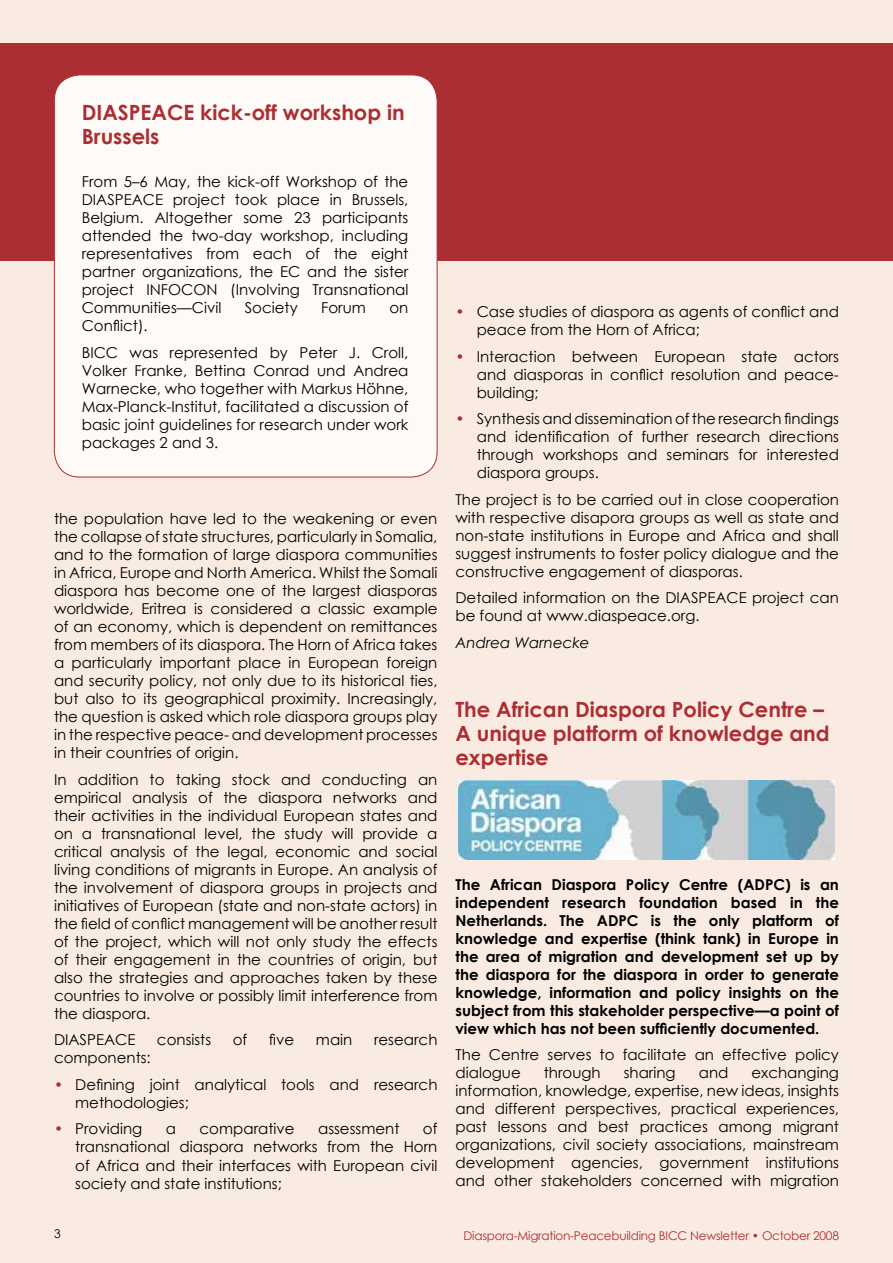
<style>
.page{position:relative;width:893px;height:1263px;background:#f9ebe2}
.page>*{position:absolute;margin:0;border:0;box-sizing:border-box;transform-origin:0 0}
.t1{font:700 21px/24px "Century Gothic";color:#ab2f32}
.t2{font:15px/18px "Century Gothic";color:#000;text-align:justify}
.t3{font:700 15px/18px "Century Gothic";color:#000;text-align:justify}
.t4{font:italic 15px "Century Gothic";color:#000}
.t5{font:12px "Century Gothic";letter-spacing:-.02em;color:#ab2f32}
.t6{font:12px "Century Gothic";color:#000}
.s1{color:#ab2f32}
</style>
<div class="page">
<div style="left:0;top:44px;width:893px;height:217px;background:#ab2f32"></div>
<div style="left:54px;top:75px;width:383px;height:402px;background:#fdfaf7;border-radius:26px"></div>
<img style="left:458px;top:781px;width:376px;height:79px">
<h1 class="t1" style="left:82px;top:99px;width:324px">DIASPEACE kick-off workshop in<br>Brussels</h1>
<p class="t2" style="left:82px;top:173px;width:328px">From 5–6 May, the kick-off Workshop of the DIASPEACE project took place in Brussels, Belgium. Altogether some 23 participants attended the two-day workshop, including representatives from each of the eight partner organizations, the EC and the sister project INFOCON (Involving Transnational Communities—Civil</p>
<p class="t2" style="left:245px;top:299px;width:54px">Society</p>
<p class="t2" style="left:321px;top:299px;width:46px">Forum</p>
<p class="t2" style="left:389px;top:299px;width:20px">on</p>
<p class="t2" style="left:82px;top:312px;width:328px;line-height:26.5px">Conflict).<br>BICC was represented by Peter J. Croll,</p>
<p class="t2" style="left:82px;top:361px;width:328px">Volker Franke, Bettina Conrad und Andrea Warnecke, who together with Markus Höhne, Max-Planck-Institut, facilitated a discussion of basic joint guidelines for research under work packages 2 and 3.</p>
<p class="t2" style="left:54px;top:510px;width:385px">the population have led to the weakening or even the collapse of state structures, particularly in Somalia, and to the formation of large diaspora communities in Africa, Europe and North America. Whilst the Somali diaspora has become one of the largest diasporas worldwide, Eritrea is considered a classic example of an economy, which is dependent on remittances from members of its diaspora. The Horn of Africa takes a particularly important place in European foreign and security policy, not only due to its historical ties, but also to its geographical proximity. Increasingly, the question is asked which role diaspora groups play in the respective peace- and development processes in their countries of origin.</p>
<p class="t2" style="left:54px;top:770px;width:385px">In addition to taking stock and conducting an empirical analysis of the diaspora networks and their activities in the individual European states and on a transnational level, the study will provide a critical analysis of the legal, economic and social living conditions of migrants in Europe. An analysis of the involvement of diaspora groups in projects and initiatives of European (state and non-state actors) in the field of conflict management will be another result of the project, which will not only study the effects of their engagement in the countries of origin, but also the strategies and approaches taken by these countries to involve or possibly limit interference from the diaspora.</p>
<p class="t2" style="left:54px;top:1031px;width:83px">DIASPEACE</p>
<p class="t2" style="left:157px;top:1031px;width:56px">consists</p>
<p class="t2" style="left:233px;top:1031px;width:16px">of</p>
<p class="t2" style="left:269px;top:1031px;width:27px">five</p>
<p class="t2" style="left:316px;top:1031px;width:38px">main</p>
<p class="t2" style="left:374px;top:1031px;width:65px">research</p>
<p class="t2" style="left:54px;top:1049px;width:98px">components:</p>
<p class="t2" style="left:75px;top:1075px;width:364px;text-indent:-21px"><span class="s1">•</span> Defining joint analytical tools and research methodologies;</p>
<p class="t2" style="left:54px;top:1120px;width:90px"><span class="s1">•</span> Providing</p>
<p class="t2" style="left:166px;top:1120px;width:12px">a</p>
<p class="t2" style="left:200px;top:1120px;width:96px">comparative</p>
<p class="t2" style="left:318px;top:1120px;width:83px">assessment</p>
<p class="t2" style="left:75px;top:1120px;width:364px;text-indent:348px">of transnational diaspora networks from the Horn of Africa and their interfaces with European civil society and state institutions;</p>
<p class="t2" style="left:477px;top:303px;width:364px;text-indent:-21px"><span class="s1">•</span> Case studies of diaspora as agents of conflict and peace from the Horn of Africa;</p>
<p class="t2" style="left:477px;top:347px;width:364px;text-indent:-21px"><span class="s1">•</span> Interaction between European state actors and diasporas in conflict resolution and peace&shy;building;</p>
<p class="t2" style="left:477px;top:410px;width:364px;text-indent:-21px"><span class="s1">•</span> Synthesis and dissemination of the research findings and identification of further research directions through workshops and seminars for interested diaspora groups.</p>
<p class="t2" style="left:455px;top:490px;width:385px">The project is to be carried out in close cooperation with respective disapora groups as well as state and non-state institutions in Europe and Africa and shall suggest instruments to foster policy dialogue and the constructive engagement of diasporas.</p>
<p class="t2" style="left:455px;top:589px;width:385px">Detailed information on the DIASPEACE project can be found at www.diaspeace.org.</p>
<p class="t4" style="left:455px;top:632px;width:136px">Andrea Warnecke</p>
<h1 class="t1" style="left:455px;top:696px;width:376px">The African Diaspora Policy Centre –<br>A unique platform of knowledge and expertise</h1>
<p class="t3" style="left:455px;top:874px;width:385px">The African Diaspora Policy Centre (ADPC) is an independent research foundation based in the Netherlands. The ADPC is the only platform of knowledge and expertise (think tank) in Europe in the area of migration and development set up by the diaspora for the diaspora in order to generate knowledge, information and policy insights on the subject from this stakeholder perspective—a point of view which has not been sufficiently documented.</p>
<p class="t2" style="left:455px;top:1045px;width:385px">The Centre serves to facilitate an effective policy dialogue</p>
<p class="t2" style="left:455px;top:1063px;width:385px;text-indent:296px">exchanging information, knowledge, expertise, new ideas, insights and different perspectives, practical experiences, past lessons and best practices among migrant organizations, civil society associations, mainstream development agencies, government institutions and other stakeholders concerned with migration</p>
<p class="t2" style="left:544px;top:1063px;width:58px">through</p>
<p class="t2" style="left:624px;top:1063px;width:53px">sharing</p>
<p class="t2" style="left:699px;top:1063px;width:31px">and</p>
<p class="t6" style="left:54px;top:1225px;width:8px">3</p>
<p class="t5" style="left:464px;top:1227px;width:377px">Diaspora-Migration-Peacebuilding BICC Newsletter • October 2008</p>
</div>
